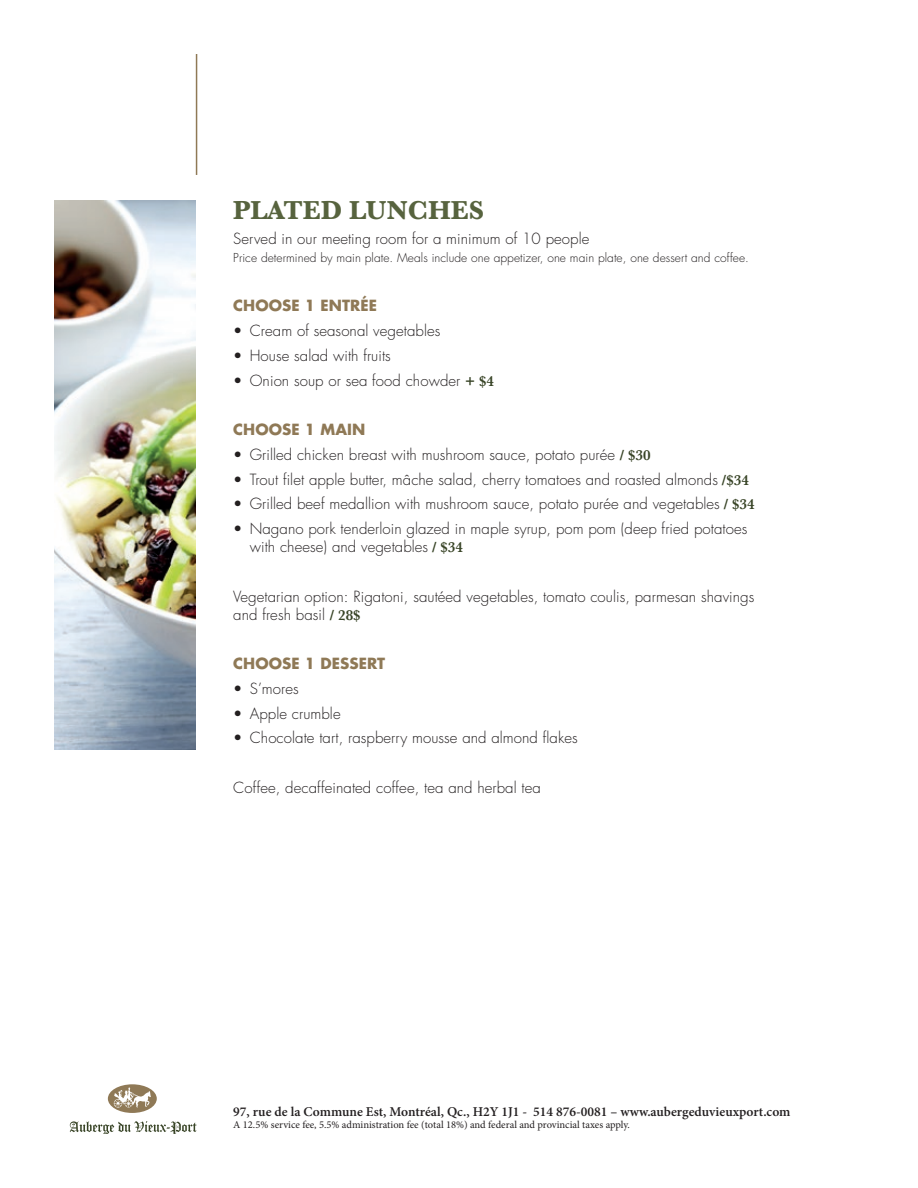
<style>
.page{position:relative;width:918px;height:1188px;background:#fff}
.page>*{position:absolute;margin:0;border:0;box-sizing:border-box;transform-origin:0 0}
.t1{font:700 27px "Baskerville";color:#57633e}
.t2{font:300 15px/18px "Futura";letter-spacing:.005em;color:#231f20}
.t3{font:700 15px "Futura";letter-spacing:.005em;color:#8f7956}
.t4{font:600 13.5px "Minion Pro";color:#231f20}
.t5{font:300 12px "Futura";letter-spacing:.005em;color:#231f20}
.t6{font:10.5px "Minion Pro";color:#231f20}
.s1{font-family:"Baskerville";font-weight:600;color:#374325}
</style>
<div class="page">
<svg style="left:108px;top:1084px;width:49px;height:29px"></svg>
<svg style="left:70px;top:1121px;width:127px;height:13px"></svg>
<img style="left:54px;top:201px;width:141px;height:549px">
<hr style="left:196px;top:54px;width:1px;height:121px;background:#8f7956">
<h1 class="t1" style="left:233px;top:191px;width:252px">PLATED LUNCHES</h1>
<p class="t2" style="left:233px;top:230px;width:358px">Served in our meeting room for a minimum of 10 people</p>
<p class="t5" style="left:233px;top:250px;width:517px">Price determined by main plate. Meals include one appetizer, one main plate, one dessert and coffee.</p>
<p class="t3" style="left:233px;top:296px;width:145px">CHOOSE 1 ENTRÉE</p>
<p class="t2" style="left:233px;top:322px;width:209px">• Cream of seasonal vegetables</p>
<p class="t2" style="left:233px;top:347px;width:159px">• House salad with fruits</p>
<p class="t2" style="left:233px;top:372px;width:262px">• Onion soup or sea food chowder <span class="s1">+ $4</span></p>
<p class="t3" style="left:233px;top:419px;width:134px">CHOOSE 1 MAIN</p>
<p class="t2" style="left:233px;top:446px;width:419px">• Grilled chicken breast with mushroom sauce, potato purée <span class="s1">/ $30</span></p>
<p class="t2" style="left:233px;top:471px;width:517px">• Trout filet apple butter, mâche salad, cherry tomatoes and roasted almonds <span class="s1">/$34</span></p>
<p class="t2" style="left:233px;top:495px;width:523px">• Grilled beef medallion with mushroom sauce, potato purée and vegetables <span class="s1">/ $34</span></p>
<p class="t2" style="left:250px;top:520px;width:499px;text-indent:-16px">• Nagano pork tenderloin glazed in maple syrup, pom pom (deep fried potatoes with cheese) and vegetables <span class="s1">/ $34</span></p>
<p class="t2" style="left:233px;top:588px;width:523px">Vegetarian option: Rigatoni, sautéed vegetables, tomato coulis, parmesan shavings and fresh basil <span class="s1">/ 28$</span></p>
<p class="t3" style="left:233px;top:653px;width:153px">CHOOSE 1 DESSERT</p>
<p class="t2" style="left:233px;top:680px;width:67px">• S’mores</p>
<p class="t2" style="left:233px;top:705px;width:109px">• Apple crumble</p>
<p class="t2" style="left:233px;top:729px;width:346px">• Chocolate tart, raspberry mousse and almond flakes</p>
<p class="t2" style="left:233px;top:779px;width:309px">Coffee, decaffeinated coffee, tea and herbal tea</p>
<p class="t4" style="left:233px;top:1102px;width:559px">97, rue de la Commune Est, Montréal, Qc., H2Y 1J1 - 514 876-0081 – www.aubergeduvieuxport.com</p>
<p class="t6" style="left:233px;top:1118px;width:398px">A 12.5% service fee, 5.5% administration fee (total 18%) and federal and provincial taxes apply.</p>
</div>
